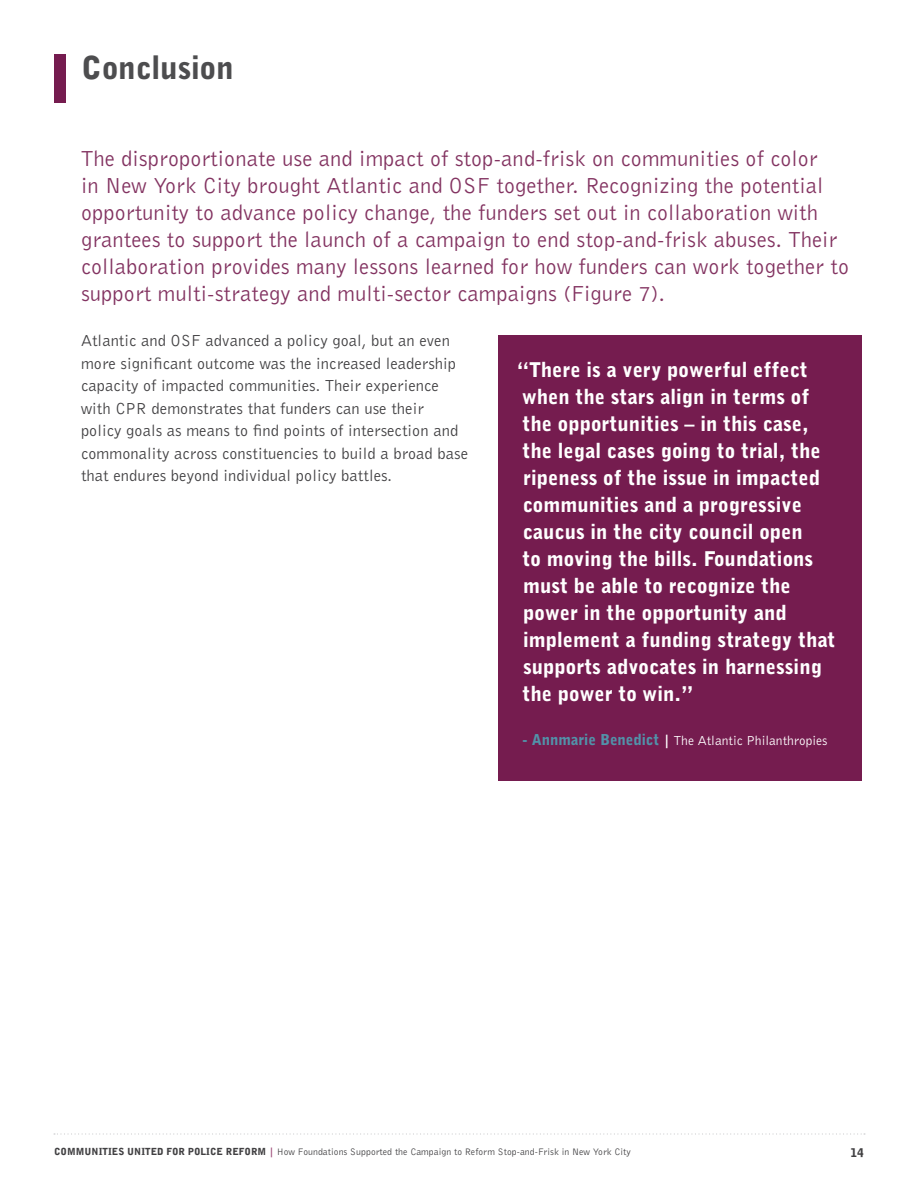
<style>
.page{position:relative;width:918px;height:1188px;background:#fff}
.page>*{position:absolute;margin:0;border:0;box-sizing:border-box;transform-origin:0 0}
.t1{font:900 31.5px "Bell Gothic BT";color:#4d4d4f}
.t2{font:22.5px/27px "Bell Gothic BT";letter-spacing:.005em;color:#833361}
.t3{font:900 20.25px/27px "Bell Gothic BT";letter-spacing:.005em;color:#fff}
.t4{font:16.5px/22.5px "Bell Gothic BT";letter-spacing:.005em;color:#414042}
.t5{font:13.5px "Bell Gothic BT";color:#fff}
.t6{font:900 12px "Bell Gothic BT";color:#414042}
.t7{font:9.75px "Bell Gothic BT";letter-spacing:.005em;color:#414042}
.s1{font-weight:900;font-size:15px;color:#5292a9}
.s2{font-weight:900}
.s3{font-weight:900;color:#9e4c78}
</style>
<div class="page">
<div style="left:54px;top:54px;width:11px;height:49px;background:#751c4f"></div>
<svg style="left:54px;top:1133px;width:811px;height:2px"></svg>
<div style="left:498px;top:335px;width:364px;height:446px;background:#751c4f"></div>
<h1 class="t1" style="left:81px;top:48px;width:154px">Conclusion</h1>
<p class="t2" style="left:81px;top:145px;width:769px">The disproportionate use and impact of stop-and-frisk on communities of color<br>in New York City brought Atlantic and OSF together. Recognizing the potential opportunity to advance policy change, the funders set out in collaboration with grantees to support the launch of a campaign to end stop-and-frisk abuses. Their collaboration provides many lessons learned for how funders can work together to support multi-strategy and multi-sector campaigns (Figure 7).</p>
<p class="t4" style="left:81px;top:329px;width:389px">Atlantic and OSF advanced a policy goal, but an even more significant outcome was the increased leadership capacity of impacted communities. Their experience with CPR demonstrates that funders can use their policy goals as means to find points of intersection and commonality across constituencies to build a broad base that endures beyond individual policy battles.</p>
<p class="t3" style="left:517px;top:356px;width:320px">“There is a very powerful effect when the stars align in terms of the opportunities – in this case, the legal cases going to trial, the ripeness of the issue in impacted communities and a progressive caucus in the city council open<br>to moving the bills. Foundations must be able to recognize the power in the opportunity and implement a funding strategy that supports advocates in harnessing the power to win.”</p>
<p class="t5" style="left:523px;top:733px;width:306px"><span class="s1">- Annmarie Benedict</span> <span class="s2">|</span> The Atlantic Philanthropies</p>
<p class="t7" style="left:54px;top:1145px;width:578px"><span class="s2">COMMUNITIES UNITED FOR POLICE REFORM</span> <span class="s3">|</span> How Foundations Supported the Campaign to Reform Stop-and-Frisk in New York City</p>
<p class="t6" style="left:850px;top:1145px;width:15px">14</p>
</div>
